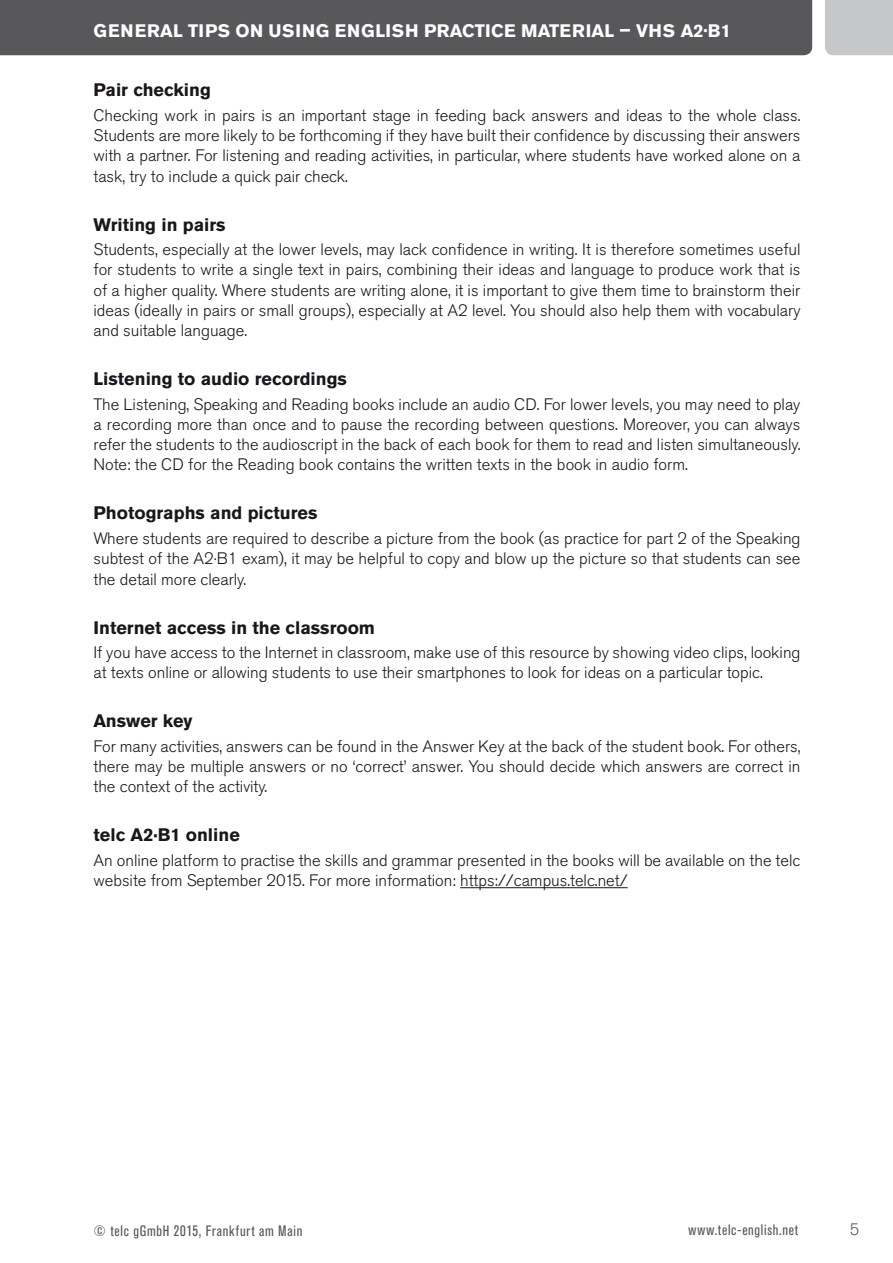
<style>
.page{position:relative;width:893px;height:1263px;background:#fff}
.page>*{position:absolute;margin:0;border:0;box-sizing:border-box;transform-origin:0 0}
.t1{font:700 18px "Akzidenz Grotesk Pro";color:#1a171c}
.t2{font:700 18px "Akzidenz Grotesk Pro";letter-spacing:.01em;color:#fff}
.t3{font:300 16.5px/20.2px "Akzidenz Grotesk Pro";color:#1a171c;text-align:justify}
.t4{font:300 16.5px "Akzidenz Grotesk Pro";color:#58585a}
.t5{font:condensed 15px "Akzidenz Grotesk Pro";letter-spacing:.05em;color:#58585a}
</style>
<div class="page">
<hr style="left:460px;top:887px;width:168px;height:1px;background:#1a171c">
<div style="left:0;top:0;width:812px;height:55px;background:#58585a"></div>
<div style="left:825px;top:0;width:68px;height:55px;background:#c6c7c9"></div>
<p class="t2" style="left:94px;top:19px;width:639px">GENERAL TIPS ON USING ENGLISH PRACTICE MATERIAL – VHS A2·B1</p>
<p class="t1" style="left:94px;top:78px;width:119px">Pair checking</p>
<p class="t3" style="left:94px;top:105px;width:708px">Checking work in pairs is an important stage in feeding back answers and ideas to the whole class.<br>Students are more likely to be forthcoming if they have built their confidence by discussing their answers with a partner. For listening and reading activities, in particular, where students have worked alone on a task, try to include a quick pair check.</p>
<p class="t1" style="left:94px;top:213px;width:134px">Writing in pairs</p>
<p class="t3" style="left:94px;top:239px;width:708px">Students, especially at the lower levels, may lack confidence in writing. It is therefore sometimes useful for students to write a single text in pairs, combining their ideas and language to produce work that is of a higher quality. Where students are writing alone, it is important to give them time to brainstorm their ideas (ideally in pairs or small groups), especially at A2 level. You should also help them with vocabulary and suitable language.</p>
<p class="t1" style="left:94px;top:367px;width:255px">Listening to audio recordings</p>
<p class="t3" style="left:94px;top:394px;width:708px">The Listening, Speaking and Reading books include an audio CD. For lower levels, you may need to play a recording more than once and to pause the recording between questions. Moreover, you can always refer the students to the audioscript in the back of each book for them to read and listen simultaneously.<br>Note: the CD for the Reading book contains the written texts in the book in audio form.</p>
<p class="t1" style="left:94px;top:501px;width:225px">Photographs and pictures</p>
<p class="t3" style="left:94px;top:528px;width:708px">Where students are required to describe a picture from the book (as practice for part 2 of the Speaking subtest of the A2·B1 exam), it may be helpful to copy and blow up the picture so that students can see the detail more clearly.</p>
<p class="t1" style="left:94px;top:615px;width:283px">Internet access in the classroom</p>
<p class="t3" style="left:94px;top:642px;width:708px">If you have access to the Internet in classroom, make use of this resource by showing video clips, looking at texts online or allowing students to use their smartphones to look for ideas on a particular topic.</p>
<p class="t1" style="left:94px;top:709px;width:101px">Answer key</p>
<p class="t3" style="left:94px;top:736px;width:709px">For many activities, answers can be found in the Answer Key at the back of the student book. For others, there may be multiple answers or no ‘correct’ answer. You should decide which answers are correct in the context of the activity.</p>
<p class="t1" style="left:94px;top:823px;width:148px">telc A2·B1 online</p>
<p class="t3" style="left:94px;top:850px;width:708px">An online platform to practise the skills and grammar presented in the books will be available on the telc website from September 2015. For more information: https://campus.telc.net/</p>
<p class="t5" style="left:94px;top:1221px;width:210px">© telc gGmbH 2015, Frankfurt am Main</p>
<p class="t5" style="left:688px;top:1220px;width:112px">www.telc-english.net</p>
<p class="t4" style="left:850px;top:1219px;width:11px">5</p>
</div>
